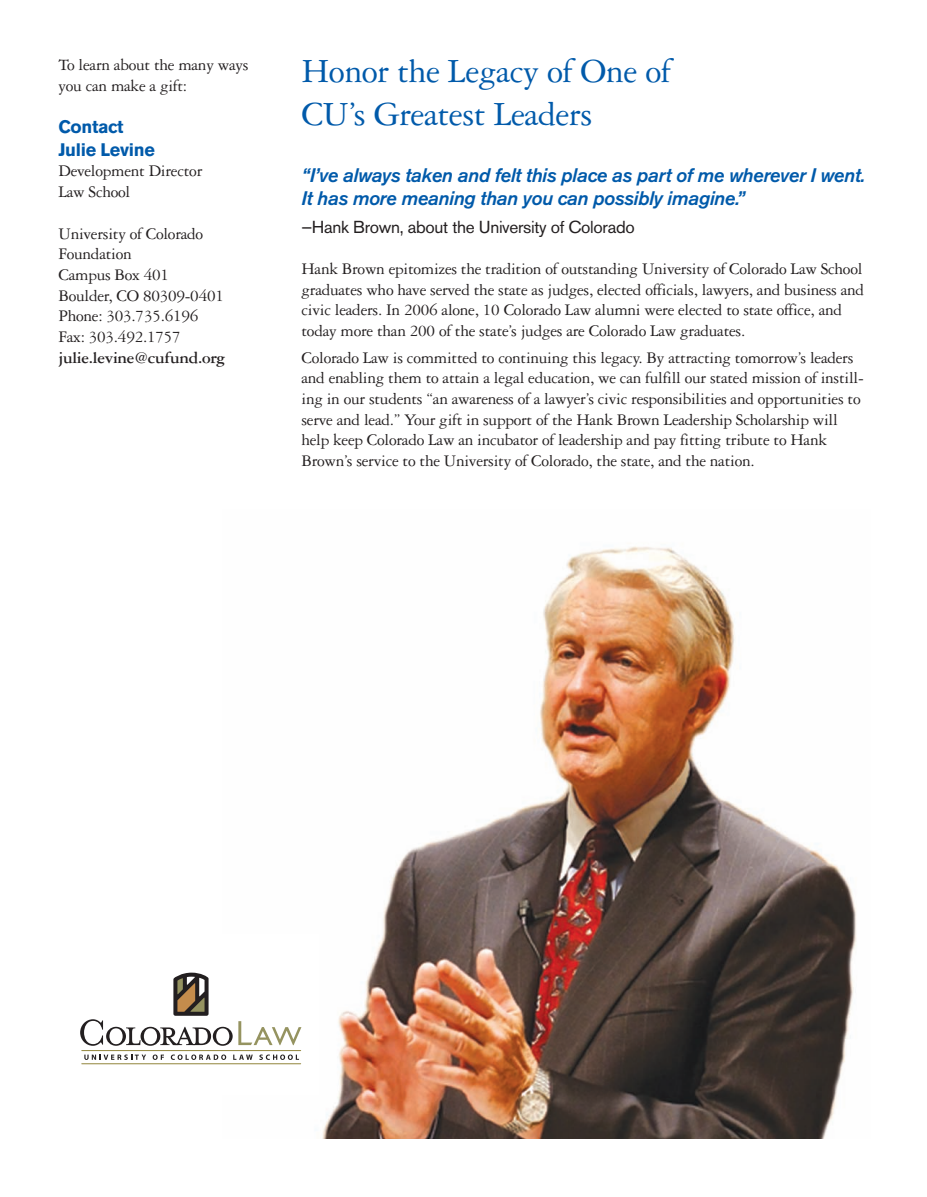
<style>
.page{position:relative;width:927px;height:1197px;background:#fff}
.page>*{position:absolute;margin:0;border:0;box-sizing:border-box;transform-origin:0 0}
.t1{font:36px/43.2px "Garamond Three";letter-spacing:-.015em;color:#015aaa}
.t2{font:italic 500 19.5px/23.4px "Akzidenz Grotesk BE";letter-spacing:-.02em;color:#015aaa}
.t3{font:700 18px/22.2px "Akzidenz Grotesk BE";letter-spacing:-.015em;color:#015aaa}
.t4{font:17.25px/20.7px "Garamond Three";letter-spacing:-.015em;color:#231f20}
.t5{font:17.25px "Akzidenz Grotesk BE";letter-spacing:-.02em;color:#231f20}
.t6{font:700 17.25px "Garamond Three";letter-spacing:-.015em;color:#231f20}
</style>
<div class="page">
<img style="left:80px;top:546px;width:777px;height:593px">
<p class="t4" style="left:58px;top:56px;width:192px">To learn about the many ways you can make a gift:</p>
<p class="t3" style="left:58px;top:117px;width:98px">Contact<br>Julie Levine</p>
<p class="t4" style="left:58px;top:162px;width:145px">Development Director<br>Law School</p>
<p class="t4" style="left:58px;top:225px;width:167px">University of Colorado<br>Foundation<br>Campus Box 401<br>Boulder, CO 80309-0401<br>Phone: 303.735.6196<br>Fax: 303.492.1757</p>
<p class="t6" style="left:58px;top:352px;width:168px">julie.levine@cufund.org</p>
<h1 class="t1" style="left:302px;top:53px;width:371px">Honor the Legacy of One of<br>CU’s Greatest Leaders</h1>
<p class="t2" style="left:302px;top:165px;width:565px">“I’ve always taken and felt this place as part of me wherever I went.<br>It has more meaning than you can possibly imagine.”</p>
<p class="t5" style="left:302px;top:221px;width:335px">—Hank Brown, about the University of Colorado</p>
<p class="t4" style="left:302px;top:260px;width:564px">Hank Brown epitomizes the tradition of outstanding University of Colorado Law School graduates who have served the state as judges, elected officials, lawyers, and business and civic leaders. In 2006 alone, 10 Colorado Law alumni were elected to state office, and today more than 200 of the state’s judges are Colorado Law graduates.</p>
<p class="t4" style="left:302px;top:349px;width:564px">Colorado Law is committed to continuing this legacy. By attracting tomorrow’s leaders and enabling them to attain a legal education, we can fulfill our stated mission of instill&shy;ing in our students “an awareness of a lawyer’s civic responsibilities and opportunities to serve and lead.” Your gift in support of the Hank Brown Leadership Scholarship will help keep Colorado Law an incubator of leadership and pay fitting tribute to Hank Brown’s service to the University of Colorado, the state, and the nation.</p>
</div>
